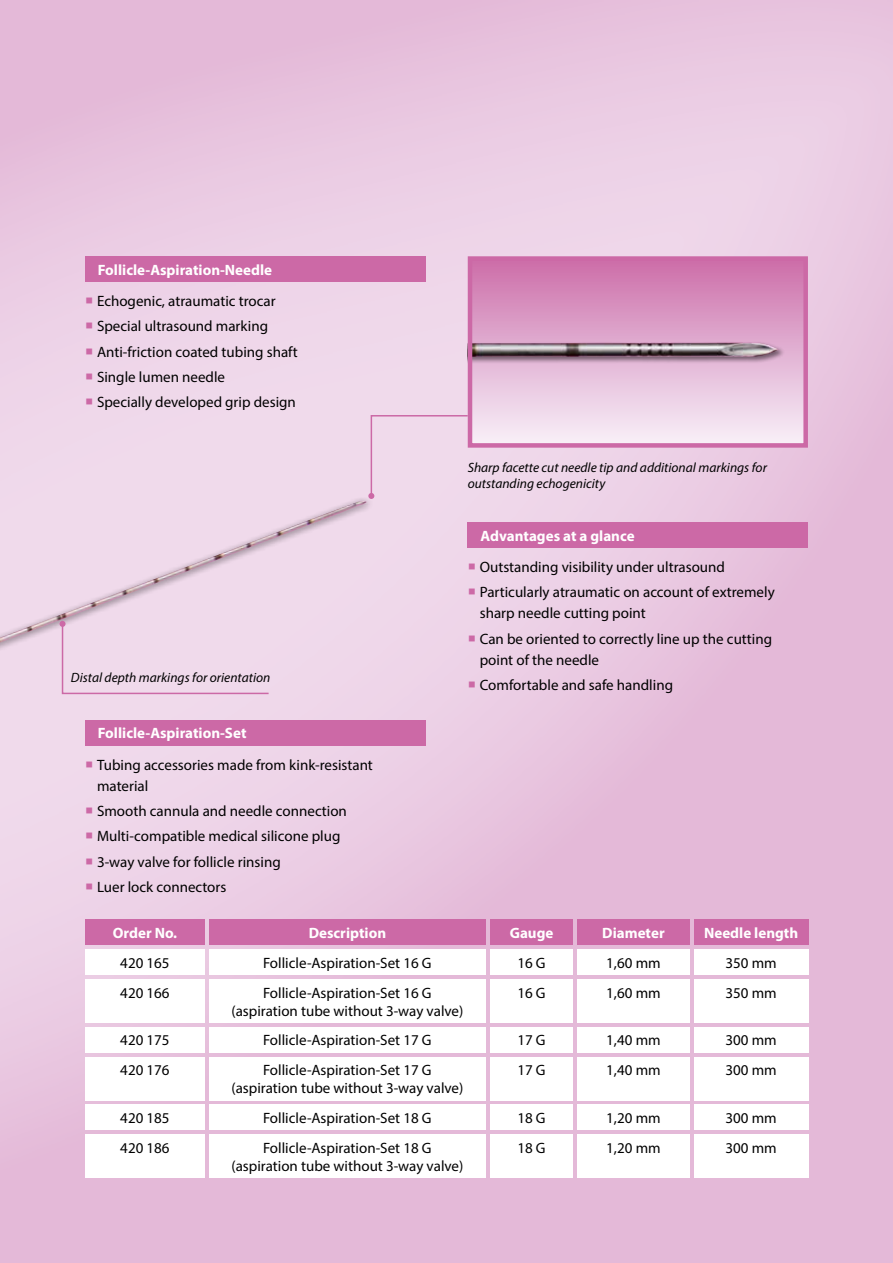
<style>
.page{position:relative;width:893px;height:1263px;background:#fff}
.page>*{position:absolute;margin:0;border:0;box-sizing:border-box;transform-origin:0 0}
.t1{font:15px/21px "Myriad Pro";color:#000}
.t2{font:700 15px "Myriad Pro";color:#fff}
.t3{font:italic 13.5px/16.2px "Myriad Pro";color:#000}
.s1{color:#cc69a6}
</style>
<div class="page">
<img style="left:0;top:0;width:893px;height:1263px">
<div style="left:468px;top:522px;width:340px;height:26px;background:#cc69a6"></div>
<div style="left:85px;top:256px;width:340px;height:26px;background:#cc69a6"></div>
<div style="left:470px;top:259px;width:336px;height:186px;background:linear-gradient(to bottom,#cc6faa,#f8f1fa)"></div>
<div style="left:468px;top:341px;width:317px;height:23px;background:#000;opacity:.5"></div>
<img style="left:473px;top:342px;width:305px;height:15px">
<div style="left:468px;top:256px;width:340px;height:192px;border:4px solid #cc69a6"></div>
<div style="left:85px;top:720px;width:340px;height:26px;background:#cc69a6"></div>
<div style="left:0;top:496px;width:374px;height:469px;background:#000;opacity:.5"></div>
<img style="left:0;top:501px;width:367px;height:142px">
<div style="left:368px;top:414px;width:101px;height:85px;background:#f0daeb"></div>
<div style="left:60px;top:621px;width:210px;height:74px;background:#f0daeb"></div>
<div style="left:209px;top:949px;width:277px;height:26px;background:#fff"></div>
<div style="left:209px;top:1027px;width:277px;height:25px;background:#fff"></div>
<div style="left:209px;top:1104px;width:277px;height:26px;background:#fff"></div>
<div style="left:209px;top:919px;width:277px;height:26px;background:#cc69a6"></div>
<div style="left:490px;top:949px;width:83px;height:26px;background:#fff"></div>
<div style="left:490px;top:919px;width:83px;height:26px;background:#cc69a6"></div>
<div style="left:209px;top:979px;width:277px;height:44px;background:#fff"></div>
<div style="left:209px;top:1057px;width:277px;height:43px;background:#fff"></div>
<div style="left:209px;top:1134px;width:277px;height:44px;background:#fff"></div>
<div style="left:490px;top:979px;width:83px;height:44px;background:#fff"></div>
<div style="left:490px;top:1057px;width:83px;height:43px;background:#fff"></div>
<div style="left:490px;top:1134px;width:83px;height:44px;background:#fff"></div>
<div style="left:490px;top:1027px;width:83px;height:25px;background:#fff"></div>
<div style="left:490px;top:1104px;width:83px;height:26px;background:#fff"></div>
<div style="left:85px;top:949px;width:120px;height:26px;background:#fff"></div>
<div style="left:85px;top:919px;width:120px;height:26px;background:#cc69a6"></div>
<div style="left:85px;top:979px;width:120px;height:44px;background:#fff"></div>
<div style="left:85px;top:1057px;width:120px;height:43px;background:#fff"></div>
<div style="left:85px;top:1134px;width:120px;height:44px;background:#fff"></div>
<div style="left:85px;top:1027px;width:120px;height:25px;background:#fff"></div>
<div style="left:85px;top:1104px;width:120px;height:26px;background:#fff"></div>
<div style="left:577px;top:949px;width:113px;height:26px;background:#fff"></div>
<div style="left:577px;top:919px;width:113px;height:26px;background:#cc69a6"></div>
<div style="left:577px;top:979px;width:113px;height:44px;background:#fff"></div>
<div style="left:577px;top:1057px;width:113px;height:43px;background:#fff"></div>
<div style="left:577px;top:1134px;width:113px;height:44px;background:#fff"></div>
<div style="left:577px;top:1027px;width:113px;height:25px;background:#fff"></div>
<div style="left:577px;top:1104px;width:113px;height:26px;background:#fff"></div>
<div style="left:694px;top:949px;width:114px;height:26px;background:#fff"></div>
<div style="left:694px;top:919px;width:114px;height:26px;background:#cc69a6"></div>
<div style="left:694px;top:979px;width:114px;height:44px;background:#fff"></div>
<div style="left:694px;top:1057px;width:114px;height:43px;background:#fff"></div>
<div style="left:694px;top:1134px;width:114px;height:44px;background:#fff"></div>
<div style="left:694px;top:1027px;width:114px;height:25px;background:#fff"></div>
<div style="left:694px;top:1104px;width:114px;height:26px;background:#fff"></div>
<p class="t2" style="left:98px;top:260px;width:176px">Follicle-Aspiration-Needle</p>
<p class="t1" style="left:85px;top:290px;width:192px"><span class="s1">○</span> Echogenic, atraumatic trocar</p>
<p class="t1" style="left:85px;top:316px;width:185px"><span class="s1">○</span> Special ultrasound marking</p>
<p class="t1" style="left:85px;top:341px;width:214px"><span class="s1">○</span> Anti-friction coated tubing shaft</p>
<p class="t1" style="left:85px;top:366px;width:142px"><span class="s1">○</span> Single lumen needle</p>
<p class="t1" style="left:85px;top:391px;width:212px"><span class="s1">○</span> Specially developed grip design</p>
<p class="t3" style="left:71px;top:669px;width:201px">Distal depth markings for orientation</p>
<p class="t2" style="left:98px;top:724px;width:150px">Follicle-Aspiration-Set</p>
<p class="t1" style="left:97px;top:754px;width:277px;text-indent:-12px"><span class="s1">○</span> Tubing accessories made from kink-resistant material</p>
<p class="t1" style="left:85px;top:800px;width:263px"><span class="s1">○</span> Smooth cannula and needle connection</p>
<p class="t1" style="left:85px;top:826px;width:257px"><span class="s1">○</span> Multi-compatible medical silicone plug</p>
<p class="t1" style="left:85px;top:851px;width:197px"><span class="s1">○</span> 3-way valve for follicle rinsing</p>
<p class="t1" style="left:85px;top:876px;width:143px"><span class="s1">○</span> Luer lock connectors</p>
<p class="t2" style="left:113px;top:923px;width:66px">Order No.</p>
<p class="t1" style="left:120px;top:952px;width:51px">420 165</p>
<p class="t2" style="left:309px;top:923px;width:79px">Description</p>
<p class="t1" style="left:263px;top:952px;width:170px">Follicle-Aspiration-Set 16 G</p>
<p class="t3" style="left:468px;top:459px;width:301px">Sharp facette cut needle tip and additional markings for outstanding echogenicity</p>
<p class="t2" style="left:480px;top:526px;width:156px">Advantages at a glance</p>
<p class="t1" style="left:468px;top:556px;width:259px"><span class="s1">○</span> Outstanding visibility under ultrasound</p>
<p class="t1" style="left:480px;top:582px;width:296px;text-indent:-12px"><span class="s1">○</span> Particularly atraumatic on account of extremely sharp needle cutting point</p>
<p class="t1" style="left:480px;top:628px;width:294px;text-indent:-12px"><span class="s1">○</span> Can be oriented to correctly line up the cutting point of the needle</p>
<p class="t1" style="left:468px;top:674px;width:207px"><span class="s1">○</span> Comfortable and safe handling</p>
<p class="t2" style="left:510px;top:923px;width:45px">Gauge</p>
<p class="t1" style="left:517px;top:952px;width:30px">16 G</p>
<p class="t2" style="left:602px;top:923px;width:64px">Diameter</p>
<p class="t1" style="left:606px;top:952px;width:56px">1,60 mm</p>
<p class="t2" style="left:704px;top:923px;width:96px">Needle length</p>
<p class="t1" style="left:725px;top:952px;width:53px">350 mm</p>
<p class="t1" style="left:120px;top:982px;width:51px">420 166</p>
<p class="t1" style="left:231px;top:983px;width:233px;line-height:18px;text-align:center">Follicle-Aspiration-Set 16 G (aspiration tube without 3-way valve)</p>
<p class="t1" style="left:517px;top:982px;width:30px">16 G</p>
<p class="t1" style="left:606px;top:982px;width:56px">1,60 mm</p>
<p class="t1" style="left:725px;top:982px;width:53px">350 mm</p>
<p class="t1" style="left:120px;top:1029px;width:51px">420 175</p>
<p class="t1" style="left:263px;top:1029px;width:170px">Follicle-Aspiration-Set 17 G</p>
<p class="t1" style="left:517px;top:1029px;width:30px">17 G</p>
<p class="t1" style="left:606px;top:1029px;width:56px">1,40 mm</p>
<p class="t1" style="left:725px;top:1029px;width:53px">300 mm</p>
<p class="t1" style="left:120px;top:1059px;width:51px">420 176</p>
<p class="t1" style="left:231px;top:1061px;width:233px;line-height:18px;text-align:center">Follicle-Aspiration-Set 17 G (aspiration tube without 3-way valve)</p>
<p class="t1" style="left:517px;top:1059px;width:30px">17 G</p>
<p class="t1" style="left:606px;top:1059px;width:56px">1,40 mm</p>
<p class="t1" style="left:725px;top:1059px;width:53px">300 mm</p>
<p class="t1" style="left:120px;top:1107px;width:51px">420 185</p>
<p class="t1" style="left:263px;top:1107px;width:170px">Follicle-Aspiration-Set 18 G</p>
<p class="t1" style="left:517px;top:1107px;width:30px">18 G</p>
<p class="t1" style="left:606px;top:1107px;width:56px">1,20 mm</p>
<p class="t1" style="left:725px;top:1107px;width:53px">300 mm</p>
<p class="t1" style="left:120px;top:1137px;width:51px">420 186</p>
<p class="t1" style="left:231px;top:1138px;width:233px;line-height:18px;text-align:center">Follicle-Aspiration-Set 18 G (aspiration tube without 3-way valve)</p>
<p class="t1" style="left:517px;top:1137px;width:30px">18 G</p>
<p class="t1" style="left:606px;top:1137px;width:56px">1,20 mm</p>
<p class="t1" style="left:725px;top:1137px;width:53px">300 mm</p>
</div>
